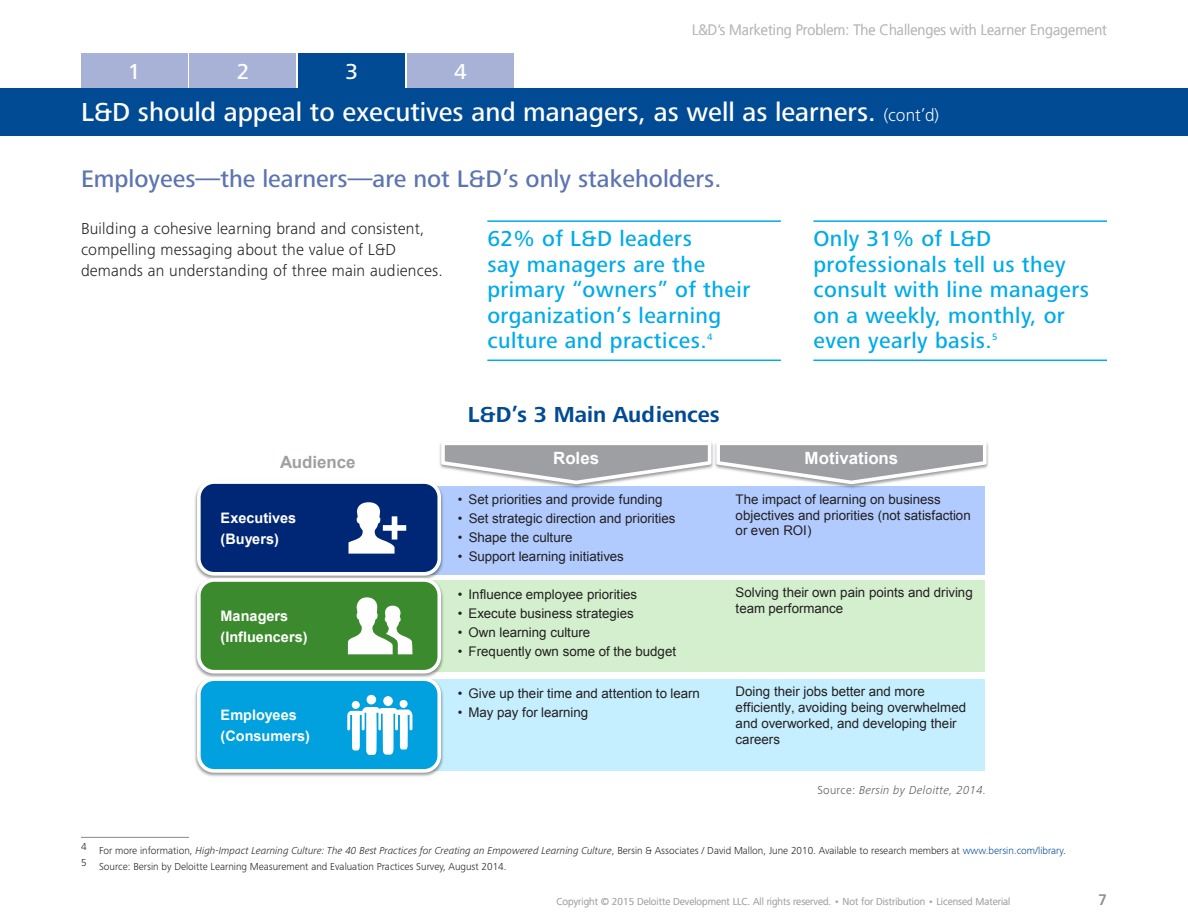
<style>
.page{position:relative;width:1188px;height:918px;background:#fff}
.page>*{position:absolute;margin:0;border:0;box-sizing:border-box;transform-origin:0 0}
.Key_Insight_continue{font:500 27px "Frutiger Next Pro";color:#fff}
.Heading_2{font:500 24.75px "Frutiger Next Pro";color:#5c74b0}
.Key_Point_Text{font:500 22.5px/25.5px "Frutiger Next Pro";letter-spacing:.02em;color:#00abe7}
.Figure_Title{font:700 22.5px "Frutiger Next Pro";color:#014a94}
.t1{font:500 22.5px "Frutiger Next Pro";color:#fff}
.t2{font:700 16.95px "Arial";color:#fff}
.t3{font:700 16.95px "Arial";letter-spacing:-.005em;color:#9d9fa2}
.Body_Text{font:300 16.5px/21px "Frutiger Next Pro";letter-spacing:.01em;color:#231f20}
.t4{font:300 15px "Frutiger LT Std";color:#bbbbbd;scale:.95 1}
.t5{font:15px "Frutiger LT Std";color:#939598}
.t6{font:700 14.4px/20.9px "Arial";color:#fff}
.t7{font:13.35px/15.9px "Arial";color:#231f20}
.Source_credit_line{font:italic 300 12px "Frutiger Next Pro";letter-spacing:.025em;color:#57585a}
.Footnote{font:300 10.5px "Frutiger Next Pro";color:#231f20}
.t8{font:300 10.5px "Frutiger Next Pro";color:#a8a9ad}
.Key_Point_Text-2{font:500 9.6px "Frutiger Next Pro";color:#00abe7}
.s1{font-weight:300;font-size:18px}
.s2{font-style:normal}
.s3{font-style:italic}
.s4{color:#014a94}
</style>
<div class="page">
<div style="left:81px;top:53px;width:107px;height:35px;background:#a8b2d6"></div>
<div style="left:298px;top:53px;width:107px;height:35px;background:#014a94"></div>
<div style="left:190px;top:53px;width:106px;height:35px;background:#a8b2d6"></div>
<div style="left:407px;top:53px;width:107px;height:35px;background:#a8b2d6"></div>
<div style="left:0;top:88px;width:1188px;height:47px;background:#014a94"></div>
<hr style="left:81px;top:837px;width:108px;height:1px;background:#86888e">
<div style="left:422px;top:486px;width:563px;height:89px;background:#b1cbff"></div>
<img style="left:195px;top:488px;width:248px;height:88px">
<div style="left:197px;top:480px;width:244px;height:96px;background:#002776;border:4px solid #fff;border-radius:15px"></div>
<svg style="left:349px;top:502px;width:57px;height:52px"></svg>
<img style="left:437px;top:486px;width:154px;height:4px">
<svg style="left:439px;top:441px;width:549px;height:45px"></svg>
<div style="left:422px;top:580px;width:563px;height:92px;background:#d3efce"></div>
<img style="left:195px;top:576px;width:248px;height:99px">
<div style="left:197px;top:578px;width:244px;height:96px;background:#3c8a2e;border:4px solid #fff;border-radius:15px"></div>
<div style="left:422px;top:679px;width:563px;height:92px;background:#c5efff"></div>
<img style="left:195px;top:675px;width:248px;height:102px">
<div style="left:197px;top:677px;width:244px;height:96px;background:#00a1de;border:4px solid #fff;border-radius:15px"></div>
<svg style="left:347px;top:695px;width:65px;height:60px"></svg>
<svg style="left:348px;top:597px;width:64px;height:57px"></svg>
<hr style="left:813px;top:220px;width:294px;height:2px;background:#00abe7">
<hr style="left:813px;top:360px;width:294px;height:1px;background:#00abe7">
<hr style="left:487px;top:220px;width:294px;height:2px;background:#00abe7">
<hr style="left:487px;top:360px;width:294px;height:1px;background:#00abe7">
<h3 class="t1" style="left:128px;top:58px;width:14px">1</h3>
<h3 class="t1" style="left:237px;top:58px;width:14px">2</h3>
<h3 class="t1" style="left:345px;top:58px;width:14px">3</h3>
<h3 class="t1" style="left:454px;top:58px;width:14px">4</h3>
<p class="t4" style="left:692px;top:22px;width:438px">L&amp;D’s Marketing Problem: The Challenges with Learner Engagement</p>
<p class="Key_Insight_continue" style="left:81px;top:96px;width:860px">L&amp;D should appeal to executives and managers, as well as learners. <span class="s1">(cont’d)</span></p>
<p class="Heading_2" style="left:81px;top:165px;width:642px">Employees—the learners—are not L&amp;D’s only stakeholders.</p>
<p class="Body_Text" style="left:81px;top:218px;width:363px">Building a cohesive learning brand and consistent, compelling messaging about the value of L&amp;D demands an understanding of three main audiences.</p>
<p class="Key_Point_Text" style="left:487px;top:226px;width:264px">62% of L&amp;D leaders<br>say managers are the primary “owners” of their organization’s learning culture and practices.</p>
<p class="Key_Point_Text-2" style="left:707px;top:331px;width:7px">4</p>
<p class="Figure_Title" style="left:468px;top:402px;width:254px">L&amp;D’s 3 Main Audiences</p>
<p class="Key_Point_Text" style="left:813px;top:226px;width:277px">Only 31% of L&amp;D professionals tell us they consult with line managers on a weekly, monthly, or even yearly basis.</p>
<p class="Key_Point_Text-2" style="left:992px;top:331px;width:7px">5</p>
<p class="t3" style="left:280px;top:451px;width:77px">Audience</p>
<p class="t2" style="left:553px;top:447px;width:47px">Roles</p>
<p class="t2" style="left:805px;top:447px;width:95px">Motivations</p>
<p class="t6" style="left:221px;top:508px;width:77px">Executives (Buyers)</p>
<p class="t6" style="left:221px;top:606px;width:88px">Managers (Influencers)</p>
<p class="t6" style="left:221px;top:705px;width:91px">Employees (Consumers)</p>
<p class="t7" style="left:458px;top:491px;width:206px">• Set priorities and provide funding</p>
<p class="t7" style="left:458px;top:510px;width:219px">• Set strategic direction and priorities</p>
<p class="t7" style="left:458px;top:529px;width:116px">• Shape the culture</p>
<p class="t7" style="left:458px;top:548px;width:168px">• Support learning initiatives</p>
<p class="t7" style="left:458px;top:586px;width:181px">• Influence employee priorities</p>
<p class="t7" style="left:458px;top:606px;width:177px">• Execute business strategies</p>
<p class="t7" style="left:458px;top:625px;width:134px">• Own learning culture</p>
<p class="t7" style="left:458px;top:644px;width:220px">• Frequently own some of the budget</p>
<p class="t7" style="left:458px;top:685px;width:244px">• Give up their time and attention to learn</p>
<p class="t7" style="left:458px;top:704px;width:132px">• May pay for learning</p>
<p class="t7" style="left:736px;top:491px;width:237px">The impact of learning on business objectives and priorities (not satisfaction or even ROI)</p>
<p class="t7" style="left:736px;top:585px;width:239px">Solving their own pain points and driving team performance</p>
<p class="t7" style="left:736px;top:684px;width:232px">Doing their jobs better and more efficiently, avoiding being overwhelmed and overworked, and developing their careers</p>
<p class="Source_credit_line" style="left:817px;top:784px;width:170px"><span class="s2">Source:</span> Bersin by Deloitte, 2014.</p>
<p class="Footnote" style="left:81px;top:845px;width:986px">4 For more information, <span class="s3">High-Impact Learning Culture: The 40 Best Practices for Creating an Empowered Learning Culture</span>, Bersin &amp; Associates / David Mallon, June 2010. Available to research members at <span class="s4">www.bersin.com/library</span>.</p>
<p class="Footnote" style="left:81px;top:861px;width:427px">5 Source: Bersin by Deloitte Learning Measurement and Evaluation Practices Survey, August 2014.</p>
<p class="t8" style="left:556px;top:896px;width:456px">Copyright © 2015 Deloitte Development LLC. All rights reserved. • Not for Distribution • Licensed Material</p>
<p class="t5" style="left:1099px;top:890px;width:10px">7</p>
</div>
